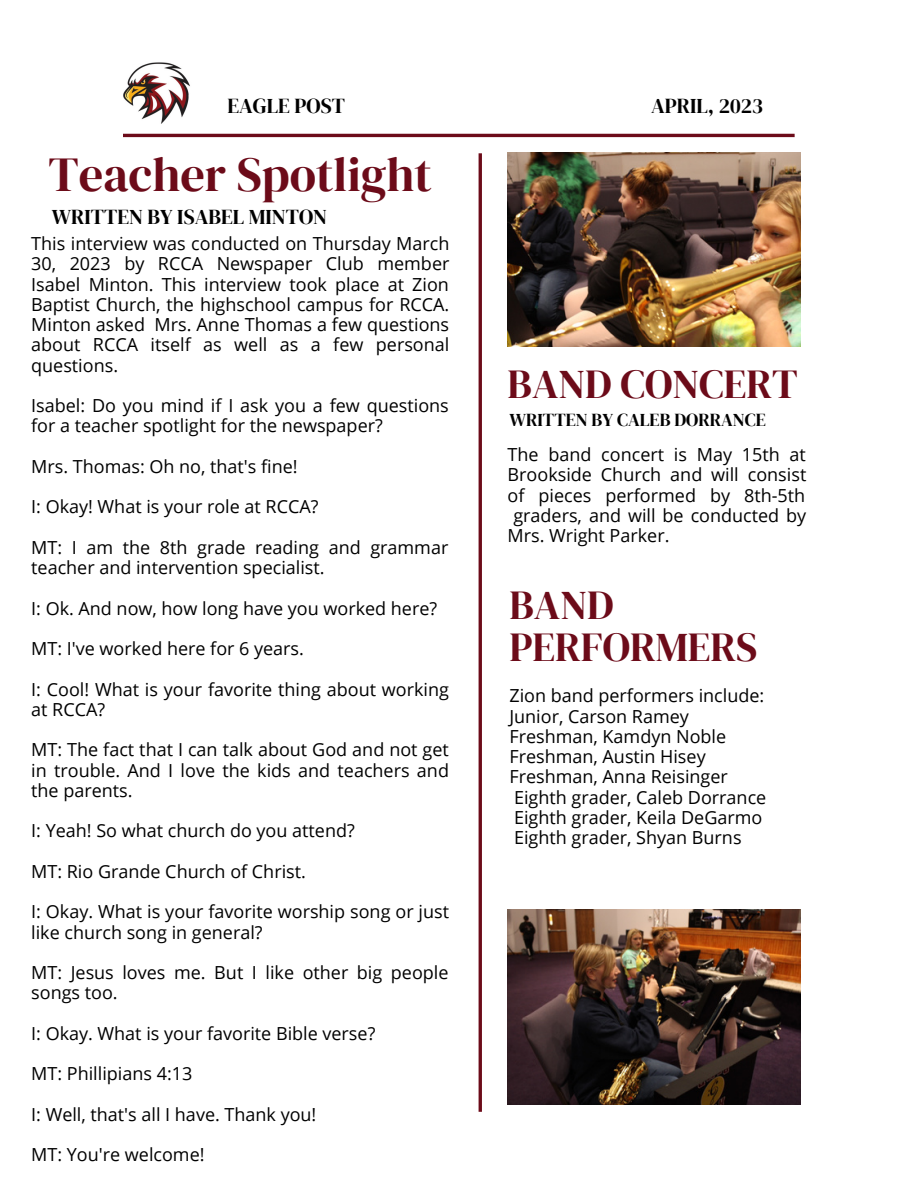
<style>
.page{position:relative;width:918px;height:1188px;background:#fff}
.page>*{position:absolute;margin:0;border:0;box-sizing:border-box;transform-origin:0 0}
.t1{font:48.3px "DM Serif Display";color:#6c0b19}
.t2{font:40.8px/41.7px "DM Serif Display";color:#6c0b19}
.t3{font:21.15px "DM Serif Display";color:#000}
.t4{font:18.15px "DM Serif Display";color:#000}
.t5{font:18px/20.2px "Open Sans";color:#000}
</style>
<div class="page">
<hr style="left:123px;top:134px;width:672px;height:3px;background:#6c0b19">
<img style="left:123px;top:62px;width:67px;height:62px">
<hr style="left:479px;top:153px;width:3px;height:959px;background:#6c0b19">
<img style="left:508px;top:152px;width:292px;height:195px">
<img style="left:508px;top:910px;width:292px;height:194px">
<p class="t3" style="left:227px;top:91px;width:119px">EAGLE POST</p>
<p class="t3" style="left:651px;top:91px;width:114px">APRIL, 2023</p>
<p class="t1" style="left:49px;top:141px;width:385px">Teacher Spotlight</p>
<p class="t5" style="left:31px;top:233px;width:420px;text-align:justify">This interview was conducted on Thursday March 30, 2023 by RCCA Newspaper Club member Isabel Minton. This interview took place at Zion Baptist Church, the highschool campus for RCCA.<br>Minton asked Mrs. Anne Thomas a few questions about RCCA itself as well as a few personal questions.</p>
<p class="t5" style="left:31px;top:395px;width:419px">Isabel: Do you mind if I ask you a few questions for a teacher spotlight for the newspaper?</p>
<p class="t5" style="left:31px;top:456px;width:268px">Mrs. Thomas: Oh no, that's fine!</p>
<p class="t5" style="left:31px;top:496px;width:289px">I: Okay! What is your role at RCCA?</p>
<p class="t5" style="left:31px;top:537px;width:419px">MT: I am the 8th grade reading and grammar teacher and intervention specialist.</p>
<p class="t5" style="left:31px;top:598px;width:408px">I: Ok. And now, how long have you worked here?</p>
<p class="t5" style="left:31px;top:638px;width:274px">MT: I've worked here for 6 years.</p>
<p class="t5" style="left:31px;top:679px;width:419px">I: Cool! What is your favorite thing about working at RCCA?</p>
<p class="t5" style="left:31px;top:739px;width:419px;text-align:justify">MT: The fact that I can talk about God and not get in trouble. And I love the kids and teachers and the parents.</p>
<p class="t5" style="left:31px;top:820px;width:325px">I: Yeah! So what church do you attend?</p>
<p class="t5" style="left:31px;top:861px;width:276px">MT: Rio Grande Church of Christ.</p>
<p class="t5" style="left:31px;top:901px;width:419px">I: Okay. What is your favorite worship song or just like church song in general?</p>
<p class="t5" style="left:31px;top:962px;width:419px">MT: Jesus loves me. But I like other big people songs too.</p>
<p class="t5" style="left:31px;top:1023px;width:346px">I: Okay. What is your favorite Bible verse?</p>
<p class="t5" style="left:31px;top:1063px;width:163px">MT: Phillipians 4:13</p>
<p class="t5" style="left:31px;top:1104px;width:287px">I: Well, that's all I have. Thank you!</p>
<p class="t5" style="left:31px;top:1144px;width:175px">MT: You're welcome!</p>
<p class="t3" style="left:52px;top:202px;width:277px">WRITTEN BY ISABEL MINTON</p>
<p class="t2" style="left:508px;top:363px;width:292px">BAND CONCERT</p>
<p class="t4" style="left:509px;top:407px;width:258px">WRITTEN BY CALEB DORRANCE</p>
<p class="t5" style="left:508px;top:444px;width:300px">The band concert is May 15th at</p>
<p class="t5" style="left:508px;top:464px;width:300px">Brookside Church and will consist</p>
<p class="t5" style="left:508px;top:484px;width:299px">of pieces performed by 8th-5th</p>
<p class="t5" style="left:513px;top:505px;width:294px">graders, and will be conducted by</p>
<p class="t5" style="left:508px;top:525px;width:163px">Mrs. Wright Parker.</p>
<p class="t2" style="left:509px;top:584px;width:250px">BAND<br>PERFORMERS</p>
<p class="t5" style="left:509px;top:685px;width:256px">Zion band performers include:</p>
<p class="t5" style="left:509px;top:706px;width:181px">Junior, Carson Ramey</p>
<p class="t5" style="left:509px;top:726px;width:218px">Freshman, Kamdyn Noble</p>
<p class="t5" style="left:509px;top:746px;width:198px">Freshman, Austin Hisey</p>
<p class="t5" style="left:509px;top:766px;width:220px">Freshman, Anna Reisinger</p>
<p class="t5" style="left:514px;top:787px;width:254px">Eighth grader, Caleb Dorrance</p>
<p class="t5" style="left:514px;top:807px;width:250px">Eighth grader, Keila DeGarmo</p>
<p class="t5" style="left:514px;top:827px;width:229px">Eighth grader, Shyan Burns</p>
</div>
